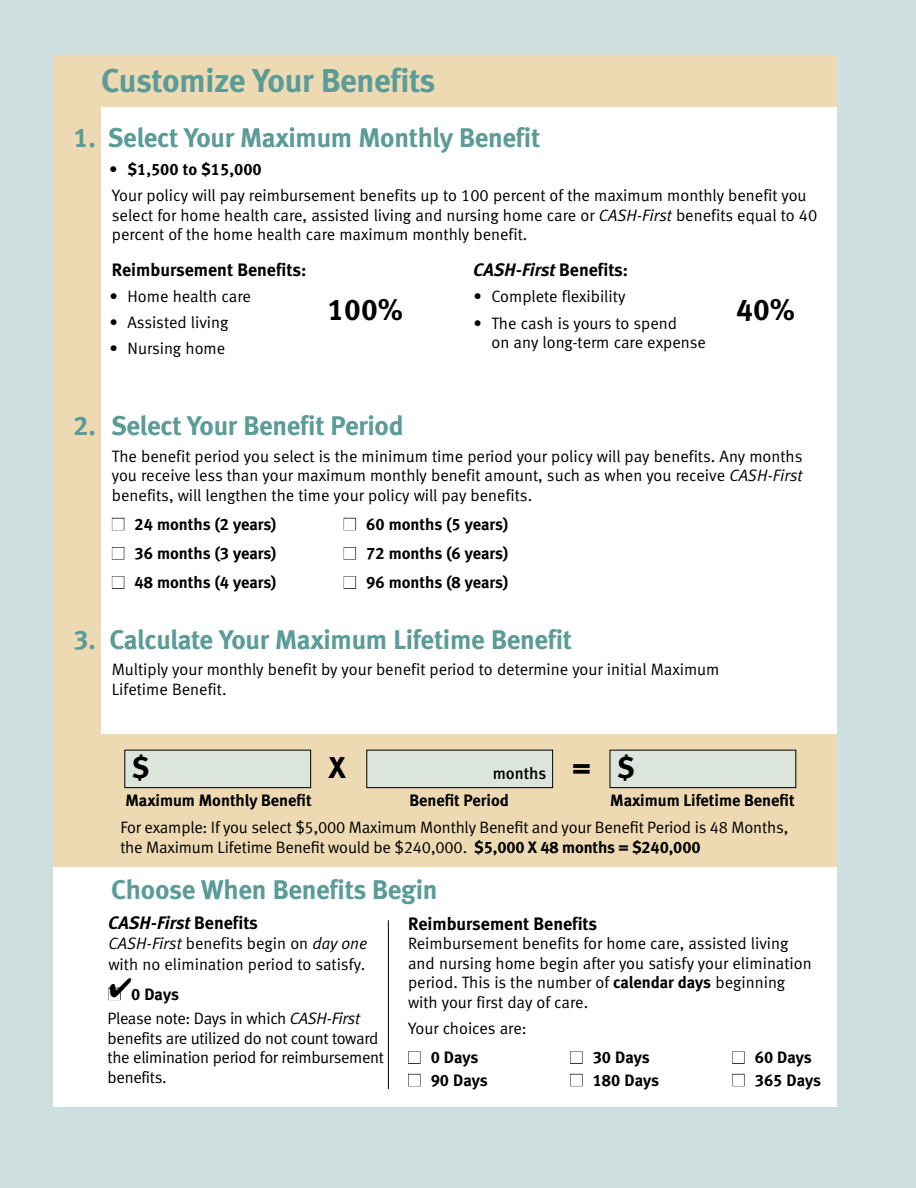
<style>
.page{position:relative;width:916px;height:1188px;background:#cddfde}
.page>*{position:absolute;margin:0;border:0;box-sizing:border-box;transform-origin:0 0}
.t1{font:33px "Meta Bold LF";letter-spacing:-.01em;color:#5b9b98}
.t2{font:30px "Meta Bold LF Caps";color:#000}
.t3{font:27px "Meta Bold LF";letter-spacing:-.01em;color:#5b9b98}
.t4{font:18px "Meta Bold LF";color:#000}
.t5{font:italic 18px "Meta Bold LF";color:#000}
.t6{font:16.5px/19.5px "Meta Normal LF";color:#000}
.t7{font:16.5px "Meta Bold LF";color:#000}
.t8{font:16.5px/19.5px "Meta Normal";letter-spacing:-.02em;color:#000}
.t9{font:16.5px "Meta Medium LF";color:#000}
.s1{font-style:italic}
.s2{font-style:normal}
.s3{color:#fff}
.s4{font-family:"Meta Bold LF"}
</style>
<div class="page">
<div style="left:53px;top:81px;width:783px;height:1026px;background:#fff"></div>
<div style="left:53px;top:56px;width:783px;height:51px;background:#eddab2"></div>
<div style="left:53px;top:106px;width:48px;height:761px;background:#eddab2"></div>
<div style="left:112px;top:518px;width:12px;height:12px;border:1px solid #000"></div>
<div style="left:344px;top:518px;width:12px;height:12px;border:1px solid #000"></div>
<div style="left:112px;top:547px;width:12px;height:12px;border:1px solid #000"></div>
<div style="left:344px;top:547px;width:12px;height:12px;border:1px solid #000"></div>
<div style="left:112px;top:576px;width:12px;height:13px;border:1px solid #000"></div>
<div style="left:344px;top:576px;width:12px;height:13px;border:1px solid #000"></div>
<div style="left:109px;top:988px;width:12px;height:12px;border:1px solid #000"></div>
<div style="left:408px;top:1051px;width:12px;height:13px;border:1px solid #000"></div>
<div style="left:570px;top:1051px;width:12px;height:13px;border:1px solid #000"></div>
<div style="left:732px;top:1051px;width:12px;height:13px;border:1px solid #000"></div>
<div style="left:408px;top:1074px;width:12px;height:12px;border:1px solid #000"></div>
<div style="left:570px;top:1074px;width:12px;height:12px;border:1px solid #000"></div>
<div style="left:732px;top:1074px;width:12px;height:12px;border:1px solid #000"></div>
<hr style="left:388px;top:920px;width:1px;height:169px;background:#000">
<div style="left:99px;top:735px;width:737px;height:132px;background:#eddab2"></div>
<div style="left:125px;top:750px;width:186px;height:38px;background:#dbe5dc"></div>
<div style="left:124px;top:750px;width:187px;height:38px;border:1px solid #000"></div>
<div style="left:367px;top:750px;width:185px;height:38px;background:#dbe5dc"></div>
<div style="left:366px;top:750px;width:187px;height:38px;border:1px solid #000"></div>
<div style="left:610px;top:750px;width:186px;height:38px;background:#dbe5dc"></div>
<div style="left:609px;top:750px;width:187px;height:38px;border:1px solid #000"></div>
<svg style="left:110px;top:987px;width:11px;height:11px"></svg>
<h1 class="t1" style="left:101px;top:61px;width:336px">Customize Your Benefits</h1>
<h3 class="t3" style="left:73px;top:121px;width:468px">1. Select Your Maximum Monthly Benefit</h3>
<p class="t7" style="left:109px;top:160px;width:154px">• $1,500 to $15,000</p>
<p class="t6" style="left:112px;top:186px;width:707px">Your policy will pay reimbursement benefits up to 100 percent of the maximum monthly benefit you select for home health care, assisted living and nursing home care or <span class="s1">CASH-First</span> benefits equal to 40 percent of the home health care maximum monthly benefit.</p>
<p class="t4" style="left:112px;top:259px;width:196px">Reimbursement Benefits:</p>
<p class="t6" style="left:109px;top:286px;width:143px">• Home health care</p>
<p class="t6" style="left:109px;top:312px;width:120px">• Assisted living</p>
<p class="t6" style="left:109px;top:339px;width:117px">• Nursing home</p>
<p class="t5" style="left:473px;top:259px;width:156px">CASH-First <span class="s2">Benefits:</span></p>
<p class="t6" style="left:473px;top:287px;width:153px">• Complete flexibility</p>
<p class="t6" style="left:491px;top:313px;width:216px;text-indent:-18px">• The cash is yours to spend<br>on any long-term care expense</p>
<h2 class="t2" style="left:327px;top:292px;width:77px">100%</h2>
<h2 class="t2" style="left:736px;top:292px;width:60px">40%</h2>
<h3 class="t3" style="left:73px;top:410px;width:332px">2. Select Your Benefit Period</h3>
<p class="t6" style="left:112px;top:446px;width:692px;text-align:justify">The benefit period you select is the minimum time period your policy will pay benefits. Any months you receive less than your maximum monthly benefit amount, such as when you receive <span class="s1">CASH-First </span>benefits, will lengthen the time your policy will pay benefits.</p>
<p class="t7" style="left:112px;top:514px;width:166px"><span class="s3">■</span> 24 months (2 years)</p>
<p class="t7" style="left:343px;top:514px;width:166px"><span class="s3">■</span> 60 months (5 years)</p>
<p class="t7" style="left:112px;top:543px;width:166px"><span class="s3">■</span> 36 months (3 years)</p>
<p class="t7" style="left:343px;top:543px;width:166px"><span class="s3">■</span> 72 months (6 years)</p>
<p class="t7" style="left:112px;top:573px;width:166px"><span class="s3">■</span> 48 months (4 years)</p>
<p class="t7" style="left:343px;top:573px;width:166px"><span class="s3">■</span> 96 months (8 years)</p>
<h3 class="t3" style="left:73px;top:624px;width:500px">3. Calculate Your Maximum Lifetime Benefit</h3>
<p class="t6" style="left:112px;top:660px;width:609px">Multiply your monthly benefit by your benefit period to determine your initial Maximum<br>Lifetime Benefit.</p>
<h2 class="t2" style="left:132px;top:750px;width:19px">$</h2>
<h2 class="t2" style="left:617px;top:750px;width:19px">$</h2>
<p class="t7" style="left:125px;top:791px;width:188px">Maximum Monthly Benefit</p>
<p class="t7" style="left:409px;top:791px;width:101px">Benefit Period</p>
<p class="t7" style="left:610px;top:791px;width:186px">Maximum Lifetime Benefit</p>
<h2 class="t2" style="left:329px;top:750px;width:18px">X</h2>
<h2 class="t2" style="left:572px;top:750px;width:20px">=</h2>
<p class="t9" style="left:493px;top:764px;width:55px">months</p>
<p class="t6" style="left:120px;top:818px;width:669px">For example: If you select $5,000 Maximum Monthly Benefit and your Benefit Period is 48 Months, the Maximum Lifetime Benefit would be $240,000. <span class="s4">$5,000 X 48 months = $240,000</span></p>
<h3 class="t3" style="left:111px;top:874px;width:328px">Choose When Benefits Begin</h3>
<p class="t5" style="left:108px;top:912px;width:151px">CASH-First <span class="s2">Benefits</span></p>
<p class="t6" style="left:108px;top:932px;width:260px;line-height:21.6px"><span class="s1">CASH-First</span> benefits begin on <span class="s1">day one </span>with no elimination period to satisfy.</p>
<p class="t7" style="left:108px;top:984px;width:72px"><span class="s3">■</span> 0 Days</p>
<p class="t8" style="left:108px;top:1008px;width:278px">Please note: Days in which <span class="s1">CASH-First </span>benefits are utilized do not count toward the elimination period for reimbursement benefits.</p>
<p class="t4" style="left:408px;top:913px;width:191px">Reimbursement Benefits</p>
<p class="t6" style="left:408px;top:934px;width:405px">Reimbursement benefits for home care, assisted living and nursing home begin after you satisfy your elimination period. This is the number of <span class="s4">calendar days</span> beginning with your first day of care.</p>
<p class="t6" style="left:408px;top:1018px;width:120px">Your choices are:</p>
<p class="t7" style="left:408px;top:1048px;width:72px"><span class="s3">■</span> 0 Days</p>
<p class="t7" style="left:570px;top:1048px;width:81px"><span class="s3">■</span> 30 Days</p>
<p class="t7" style="left:732px;top:1048px;width:81px"><span class="s3">■</span> 60 Days</p>
<p class="t7" style="left:408px;top:1070px;width:81px"><span class="s3">■</span> 90 Days</p>
<p class="t7" style="left:570px;top:1070px;width:90px"><span class="s3">■</span> 180 Days</p>
<p class="t7" style="left:732px;top:1070px;width:90px"><span class="s3">■</span> 365 Days</p>
</div>
